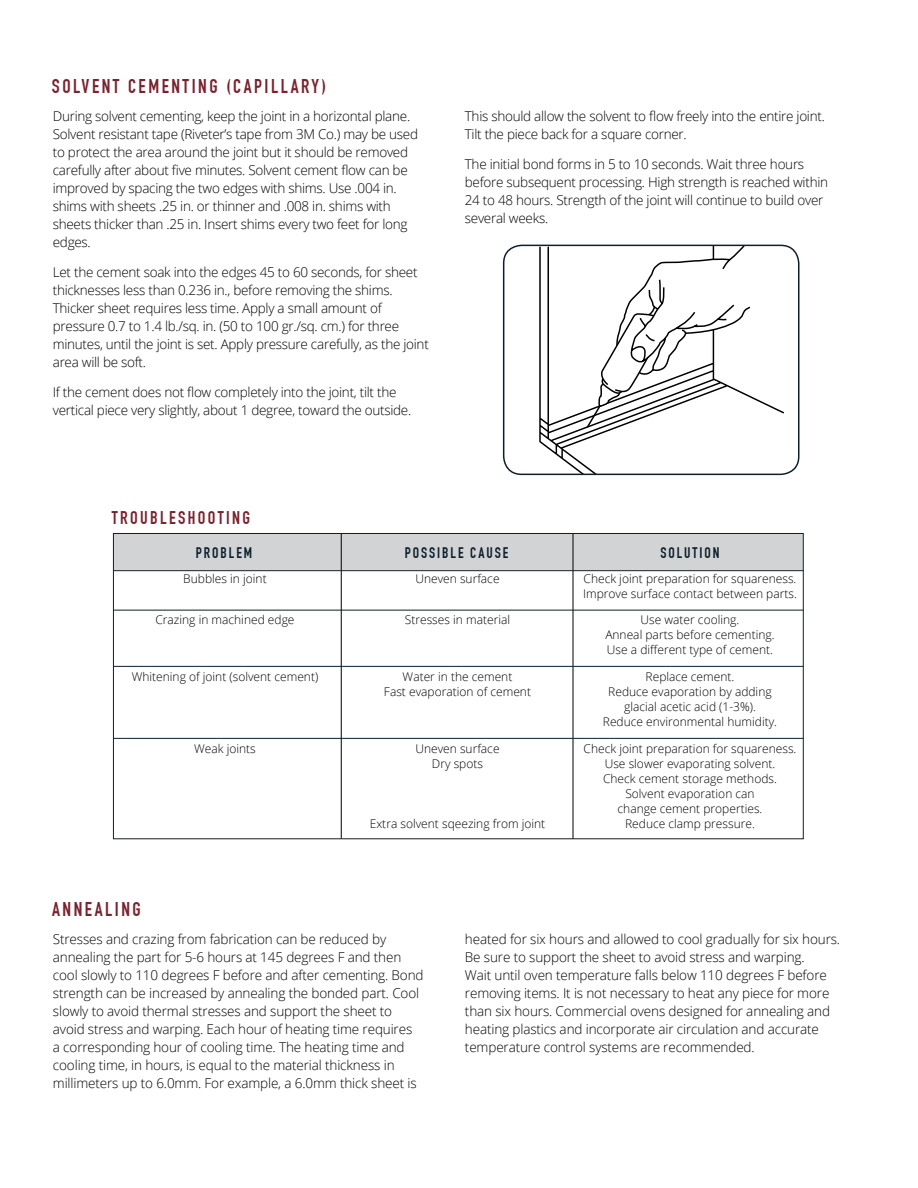
<style>
.page{position:relative;width:918px;height:1188px;background:#fff}
.page>*{position:absolute;margin:0;border:0;box-sizing:border-box;transform-origin:0 0}
.t1{font:700 19.5px "DIN Condensed";letter-spacing:.13em;color:#79232e}
.t2{font:700 18px "DIN Condensed";letter-spacing:.13em;color:#79232e}
.t3{font:700 15px "DIN Condensed";letter-spacing:.13em;color:#0d1f2c}
.t4{font:300 13.5px/18px "Open Sans";letter-spacing:-.02em;color:#000}
.t5{font:300 12px/15px "Open Sans";color:#000;text-align:center}
</style>
<div class="page">
<div style="left:113px;top:533px;width:690px;height:37px;background:#d1d3d4"></div>
<hr style="left:341px;top:533px;width:1px;height:306px;background:#000">
<hr style="left:573px;top:534px;width:1px;height:305px;background:#000">
<hr style="left:113px;top:610px;width:690px;height:1px;background:#0d1f2c">
<hr style="left:113px;top:570px;width:690px;height:1px;background:#0d1f2c">
<hr style="left:113px;top:666px;width:690px;height:1px;background:#0d1f2c">
<svg style="left:539px;top:245px;width:247px;height:227px"></svg>
<svg style="left:540px;top:248px;width:211px;height:210px"></svg>
<div style="left:503px;top:245px;width:296px;height:230px;border:2px solid #0d1f2c;border-radius:18px"></div>
<hr style="left:113px;top:738px;width:690px;height:1px;background:#0d1f2c">
<h1 class="t1" style="left:52px;top:75px;width:276px">SOLVENT CEMENTING (CAPILLARY)</h1>
<p class="t4" style="left:53px;top:107px;width:367px">During solvent cementing, keep the joint in a horizontal plane.<br>Solvent resistant tape (Riveter’s tape from 3M Co.) may be used to protect the area around the joint but it should be removed carefully after about five minutes. Solvent cement flow can be improved by spacing the two edges with shims. Use .004 in. shims with sheets .25 in. or thinner and .008 in. shims with sheets thicker than .25 in. Insert shims every two feet for long edges.</p>
<p class="t4" style="left:53px;top:263px;width:378px">Let the cement soak into the edges 45 to 60 seconds, for sheet thicknesses less than 0.236 in., before removing the shims.<br>Thicker sheet requires less time. Apply a small amount of pressure 0.7 to 1.4 lb./sq. in. (50 to 100 gr./sq. cm.) for three minutes, until the joint is set. Apply pressure carefully, as the joint area will be soft.</p>
<p class="t4" style="left:53px;top:383px;width:360px">If the cement does not flow completely into the joint, tilt the vertical piece very slightly, about 1 degree, toward the outside.</p>
<p class="t4" style="left:465px;top:107px;width:362px">This should allow the solvent to flow freely into the entire joint.<br>Tilt the piece back for a square corner.</p>
<p class="t4" style="left:465px;top:155px;width:365px">The initial bond forms in 5 to 10 seconds. Wait three hours before subsequent processing. High strength is reached within 24 to 48 hours. Strength of the joint will continue to build over several weeks.</p>
<h2 class="t2" style="left:112px;top:507px;width:140px">TROUBLESHOOTING</h2>
<p class="t3" style="left:196px;top:544px;width:58px">PROBLEM</p>
<p class="t3" style="left:405px;top:544px;width:105px">POSSIBLE CAUSE</p>
<p class="t3" style="left:660px;top:544px;width:61px">SOLUTION</p>
<p class="t5" style="left:183px;top:571px;width:85px">Bubbles in joint</p>
<p class="t5" style="left:415px;top:571px;width:86px">Uneven surface</p>
<p class="t5" style="left:583px;top:571px;width:215px;text-align:left">Check joint preparation for squareness.<br>Improve surface contact between parts.</p>
<p class="t5" style="left:155px;top:612px;width:141px">Crazing in machined edge</p>
<p class="t5" style="left:405px;top:612px;width:107px">Stresses in material</p>
<p class="t5" style="left:605px;top:612px;width:171px">Use water cooling.<br>Anneal parts before cementing.<br>Use a different type of cement.</p>
<p class="t5" style="left:132px;top:669px;width:188px">Whitening of joint (solvent cement)</p>
<p class="t5" style="left:403px;top:669px;width:111px">Water in the cement</p>
<p class="t5" style="left:646px;top:669px;width:90px">Replace cement.</p>
<p class="t5" style="left:384px;top:684px;width:149px">Fast evaporation of cement</p>
<p class="t5" style="left:603px;top:684px;width:176px">Reduce evaporation by adding glacial acetic acid (1-3%).<br>Reduce environmental humidity.</p>
<p class="t5" style="left:194px;top:741px;width:63px">Weak joints</p>
<p class="t5" style="left:415px;top:741px;width:86px">Uneven surface</p>
<p class="t5" style="left:584px;top:741px;width:214px">Check joint preparation for squareness.</p>
<p class="t5" style="left:432px;top:756px;width:53px">Dry spots</p>
<p class="t5" style="left:603px;top:756px;width:175px">Use slower evaporating solvent.<br>Check cement storage methods.<br>Solvent evaporation can<br>change cement properties.</p>
<p class="t5" style="left:370px;top:816px;width:177px">Extra solvent sqeezing from joint</p>
<p class="t5" style="left:625px;top:816px;width:131px">Reduce clamp pressure.</p>
<h1 class="t1" style="left:52px;top:897px;width:90px">ANNEALING</h1>
<p class="t4" style="left:53px;top:929px;width:372px">Stresses and crazing from fabrication can be reduced by annealing the part for 5-6 hours at 145 degrees F and then cool slowly to 110 degrees F before and after cementing. Bond strength can be increased by annealing the bonded part. Cool slowly to avoid thermal stresses and support the sheet to avoid stress and warping. Each hour of heating time requires<br>a corresponding hour of cooling time. The heating time and cooling time, in hours, is equal to the material thickness in millimeters up to 6.0mm. For example, a 6.0mm thick sheet is</p>
<p class="t4" style="left:465px;top:929px;width:377px">heated for six hours and allowed to cool gradually for six hours.<br>Be sure to support the sheet to avoid stress and warping.<br>Wait until oven temperature falls below 110 degrees F before removing items. It is not necessary to heat any piece for more than six hours. Commercial ovens designed for annealing and heating plastics and incorporate air circulation and accurate temperature control systems are recommended.</p>
</div>
